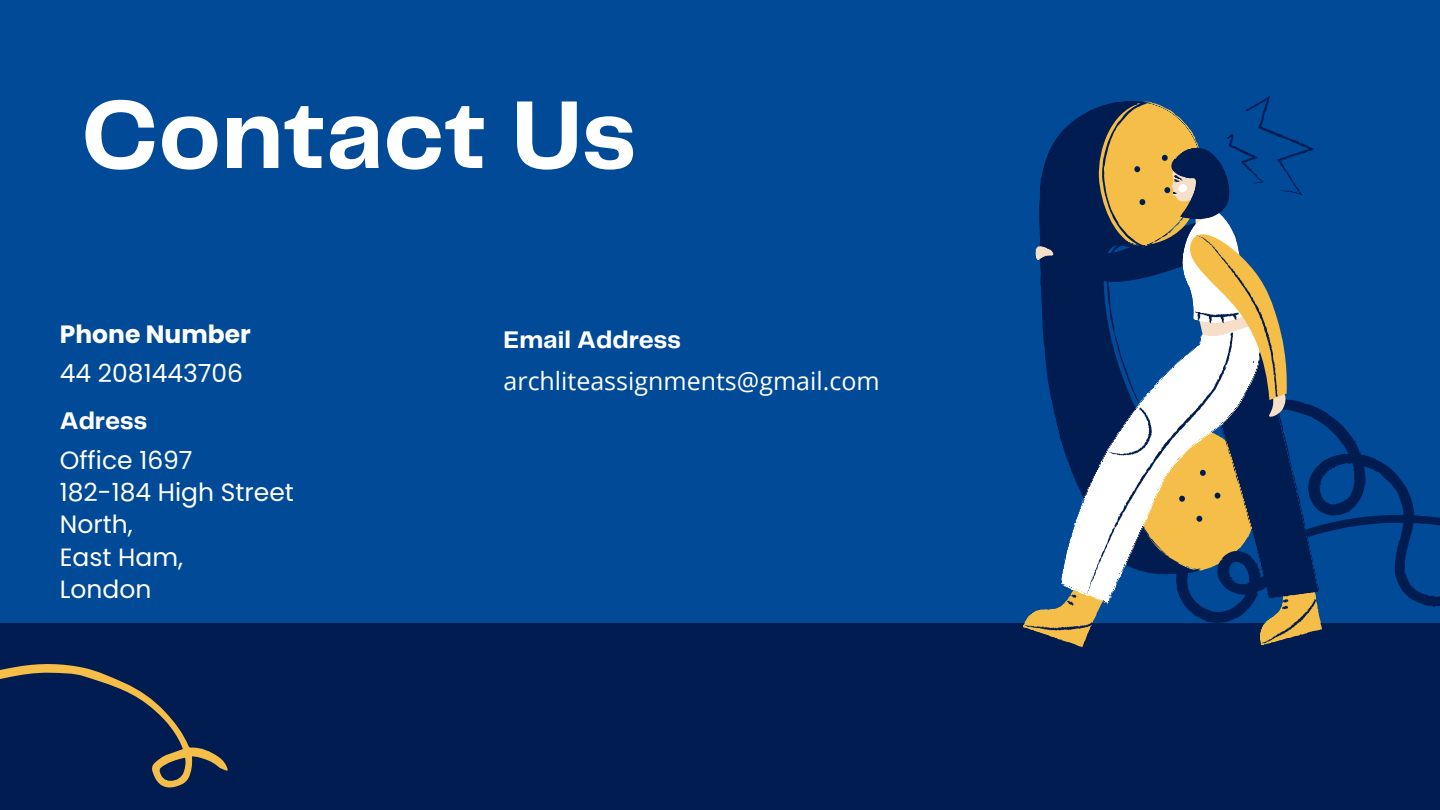
<style>
.page{position:relative;width:1440px;height:810px;background:#004a98}
.page>*{position:absolute;margin:0;border:0;box-sizing:border-box;transform-origin:0 0}
.t1{font:700 100px "Telegraf";color:#fff}
.t2{font:25px/32.2px "Poppins";color:#fff}
.t3{font:25px "Open Sans";color:#fff}
.t4{font:700 25px "Telegraf";color:#fff}
.t5{font:700 25px "Poppins";color:#fff}
</style>
<div class="page">
<div style="left:0;top:623px;width:1440px;height:187px;background:#011c50"></div>
<svg style="left:1365px;top:455px;width:75px;height:152px"></svg>
<svg style="left:1023px;top:95px;width:342px;height:553px"></svg>
<svg style="left:0;top:664px;width:228px;height:124px"></svg>
<h1 class="t1" style="left:81px;top:92px;width:557px">Contact Us</h1>
<p class="t5" style="left:60px;top:317px;width:193px">Phone Number</p>
<p class="t2" style="left:60px;top:357px;width:185px">44 2081443706</p>
<p class="t4" style="left:60px;top:410px;width:89px">Adress</p>
<p class="t2" style="left:60px;top:444px;width:236px">Office 1697<br>182-184 High Street<br>North,<br>East Ham,<br>London</p>
<p class="t4" style="left:504px;top:329px;width:179px">Email Address</p>
<p class="t3" style="left:504px;top:363px;width:378px">archliteassignments@gmail.com</p>
</div>
